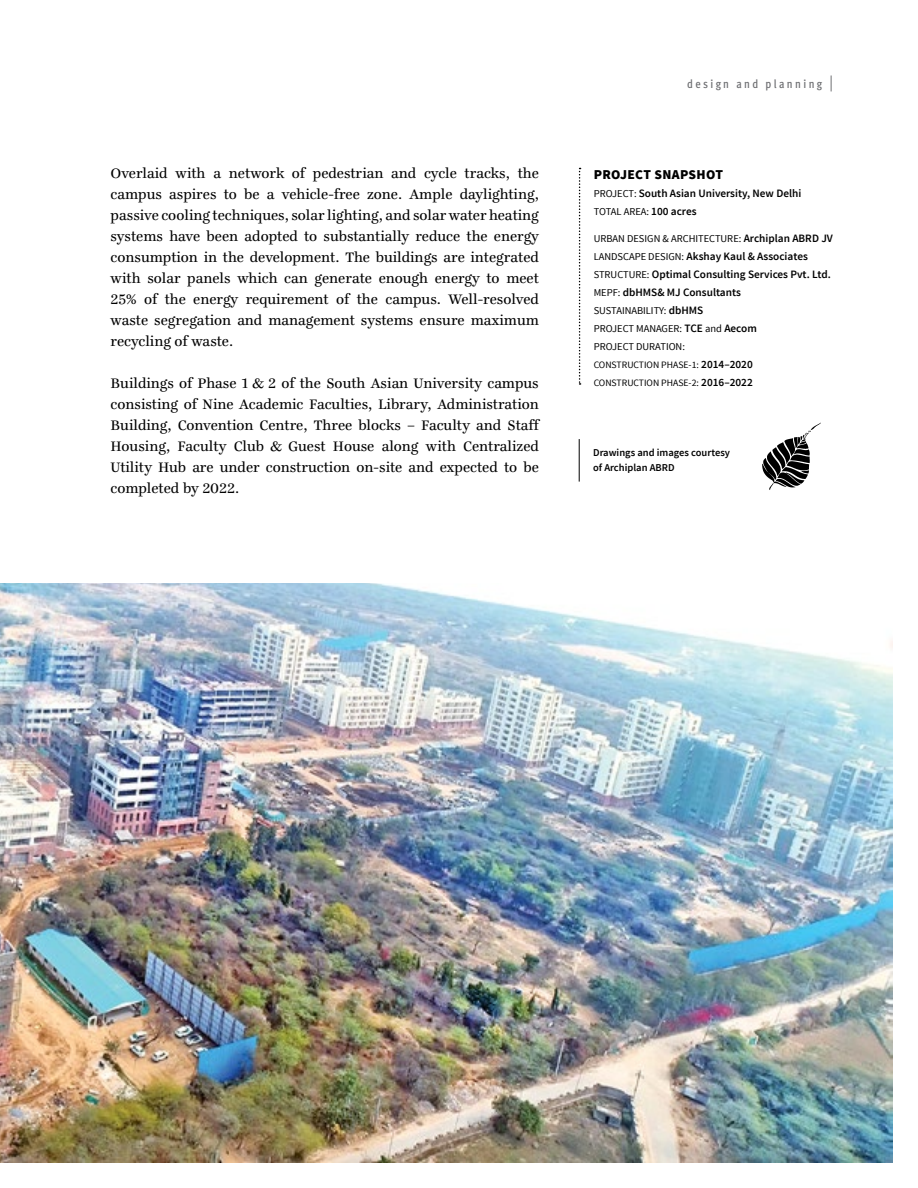
<style>
.page{position:relative;width:918px;height:1188px;background:#fff}
.page>*{position:absolute;margin:0;border:0;box-sizing:border-box;transform-origin:0 0}
.t1{font:15px/21px "Ingeborg";color:#000;text-align:justify}
.t2{font:900 13.5px "Source Sans Pro";letter-spacing:.025em;color:#000}
.t3{font:500 12px "Meta Cond";letter-spacing:.2em;color:#6d6e71}
.t4{font:600 11.25px/18px "Source Sans Pro";color:#000}
.t5{font:10.5px/18px "Source Sans Pro";color:#000}
.t6{font:600 10.5px/15px "Source Sans Pro";color:#000}
.t7{font:9.75px/18px "Source Sans Pro";color:#000}
.s1{font-family:"Meta Cond Normal";font-weight:400;font-size:16.5px}
.s2{font-weight:400;font-size:10.5px}
.s3{font-weight:600;font-size:11.25px}
</style>
<div class="page">
<img style="left:0;top:583px;width:892px;height:579px">
<svg style="left:579px;top:168px;width:2px;height:217px"></svg>
<hr style="left:579px;top:439px;width:1px;height:43px;background:#000">
<svg style="left:762px;top:422px;width:59px;height:68px"></svg>
<p class="t1" style="left:111px;top:163px;width:430px">Overlaid with a network of pedestrian and cycle tracks, the campus aspires to be a vehicle-free zone. Ample daylighting, passive cooling techniques, solar lighting, and solar water heating systems have been adopted to substantially reduce the energy consumption in the development. The buildings are integrated with solar panels which can generate enough energy to meet 25% of the energy requirement of the campus. Well-resolved waste segregation and management systems ensure maximum recycling of waste.</p>
<p class="t1" style="left:111px;top:373px;width:431px">Buildings of Phase 1 &amp; 2 of the South Asian University campus consisting of Nine Academic Faculties, Library, Administration Building, Convention Centre, Three blocks – Faculty and Staff Housing, Faculty Club &amp; Guest House along with Centralized Utility Hub are under construction on-site and expected to be completed by 2022.</p>
<p class="t3" style="left:687px;top:77px;width:147px">design and planning <span class="s1">|</span></p>
<p class="t2" style="left:594px;top:166px;width:131px">PROJECT SNAPSHOT</p>
<p class="t4" style="left:594px;top:185px;width:209px"><span class="s2">PROJECT:</span> South Asian University, New Delhi</p>
<p class="t5" style="left:594px;top:203px;width:104px">TOTAL AREA: <span class="s3">100 acres</span></p>
<p class="t5" style="left:594px;top:230px;width:241px">URBAN DESIGN &amp; ARCHITECTURE: <span class="s3">Archiplan ABRD JV</span></p>
<p class="t4" style="left:594px;top:248px;width:239px"><span class="s2">LANDSCAPE DESIGN:</span> Akshay Kaul &amp; Associates<br><span class="s2">STRUCTURE:</span> Optimal Consulting Services Pvt. Ltd.<br><span class="s2">MEPF:</span> dbHMS&amp; MJ Consultants</p>
<p class="t5" style="left:594px;top:302px;width:165px">SUSTAINABILITY: <span class="s3">dbHMS<br></span>PROJECT MANAGER: <span class="s3">TCE</span> and <span class="s3">Aecom<br></span>PROJECT DURATION:</p>
<p class="t7" style="left:594px;top:356px;width:161px">CONSTRUCTION PHASE-1: <span class="s3">2014–2020<br></span>CONSTRUCTION PHASE-2: <span class="s3">2016–2022</span></p>
<p class="t6" style="left:593px;top:445px;width:138px">Drawings and images courtesy of Archiplan ABRD</p>
</div>
